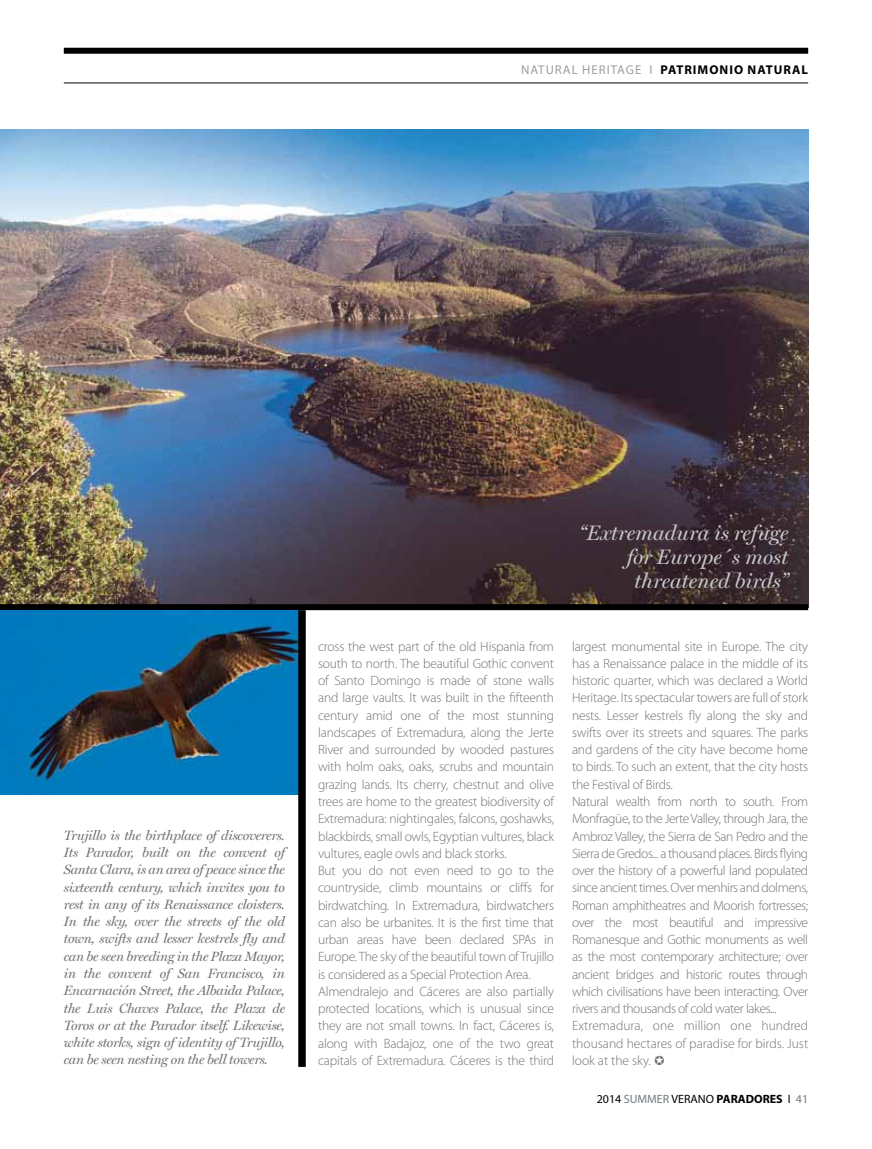
<style>
.page{position:relative;width:872px;height:1149px;background:#fff}
.page>*{position:absolute;margin:0;border:0;box-sizing:border-box;transform-origin:0 0}
.t1{font:italic 21px/24px "Miller Display";color:#c6c7c8;text-align:right}
.t2{font:300 13.5px/17.2px "Myriad Pro";letter-spacing:-.015em;color:#707172}
.t3{font:italic 13.5px/17.2px "Miller Display";letter-spacing:-.02em;color:#707172;text-align:justify}
.t4{font:700 12.75px "Myriad Pro";letter-spacing:.08em;color:#000}
.t5{font:12.75px "Myriad Pro";color:#9c9e9f}
.t6{font:12px "Myriad Pro";color:#000}
.t7{font:12px "Myriad Pro";color:#72797e}
.s1{font-weight:400;color:#9c9e9f}
.s2{color:#72797e}
.s3{font-weight:700}
.s4{font-weight:700;color:#000}
.s5{color:#000}
</style>
<div class="page">
<div style="left:64px;top:48px;width:744px;height:6px;background:#000"></div>
<hr style="left:64px;top:83px;width:744px;height:1px;background:#000">
<img style="left:0;top:130px;width:808px;height:474px">
<div style="left:0;top:604px;width:808px;height:6px;background:#000"></div>
<img style="left:0;top:610px;width:298px;height:184px">
<div style="left:298px;top:610px;width:8px;height:456px;background:#000"></div>
<p class="t5" style="left:521px;top:63px;width:9px">NATURAL</p>
<p class="t5" style="left:582px;top:63px;width:18px">HERITAGE</p>
<p class="t4" style="left:649px;top:61px;width:152px"><span class="s1">I</span> PATRIMONIO NATURAL</p>
<p class="t3" style="left:64px;top:826px;width:223px">Trujillo is the birthplace of discoverers.<br>Its Parador, built on the convent of Santa Clara, is an area of peace since the sixteenth century, which invites you to rest in any of its Renaissance cloisters.<br>In the sky, over the streets of the old town, swifts and lesser kestrels fly and can be seen breeding in the Plaza Mayor, in the convent of San Francisco, in Encarnación Street, the Albaida Palace, the Luis Chaves Palace, the Plaza de Toros or at the Parador itself. Likewise, white storks, sign of identity of Trujillo, can be seen nesting on the bell towers.</p>
<h1 class="t1" style="left:579px;top:520px;width:211px">“Extremadura is refuge for Europe´s most threatened birds”</h1>
<p class="t2" style="left:318px;top:637px;width:237px">cross the west part of the old Hispania from south to north. The beautiful Gothic convent of Santo Domingo is made of stone walls and large vaults. It was built in the fifteenth century amid one of the most stunning landscapes of Extremadura, along the Jerte River and surrounded by wooded pastures with holm oaks, oaks, scrubs and mountain grazing lands. Its cherry, chestnut and olive trees are home to the greatest biodiversity of Extremadura: nightingales, falcons, goshawks, blackbirds, small owls, Egyptian vultures, black vultures, eagle owls and black storks.<br>But you do not even need to go to the countryside, climb mountains or cliffs for birdwatching. In Extremadura, birdwatchers can also be urbanites. It is the first time that urban areas have been declared SPAs in Europe. The sky of the beautiful town of Trujillo is considered as a Special Protection Area.<br>Almendralejo and Cáceres are also partially protected locations, which is unusual since they are not small towns. In fact, Cáceres is, along with Badajoz, one of the two great capitals of Extremadura. Cáceres is the third</p>
<p class="t2" style="left:572px;top:637px;width:238px">largest monumental site in Europe. The city has a Renaissance palace in the middle of its historic quarter, which was declared a World Heritage. Its spectacular towers are full of stork nests. Lesser kestrels fly along the sky and swifts over its streets and squares. The parks and gardens of the city have become home to birds. To such an extent, that the city hosts the Festival of Birds.<br>Natural wealth from north to south. From Monfragüe, to the Jerte Valley, through Jara, the Ambroz Valley, the Sierra de San Pedro and the Sierra de Gredos... a thousand places. Birds flying over the history of a powerful land populated since ancient times. Over menhirs and dolmens, Roman amphitheatres and Moorish fortresses; over the most beautiful and impressive Romanesque and Gothic monuments as well as the most contemporary architecture; over ancient bridges and historic routes through which civilisations have been interacting. Over rivers and thousands of cold water lakes...<br>Extremadura, one million one hundred thousand hectares of paradise for birds. Just look at the sky.</p>
<p class="t6" style="left:597px;top:1091px;width:166px">2014 <span class="s2">SUMMER</span> VERANO <span class="s3">PARADORE</span></p>
<p class="t7" style="left:776px;top:1091px;width:33px"><span class="s4">S</span> <span class="s5">Ι</span> 41</p>
</div>
